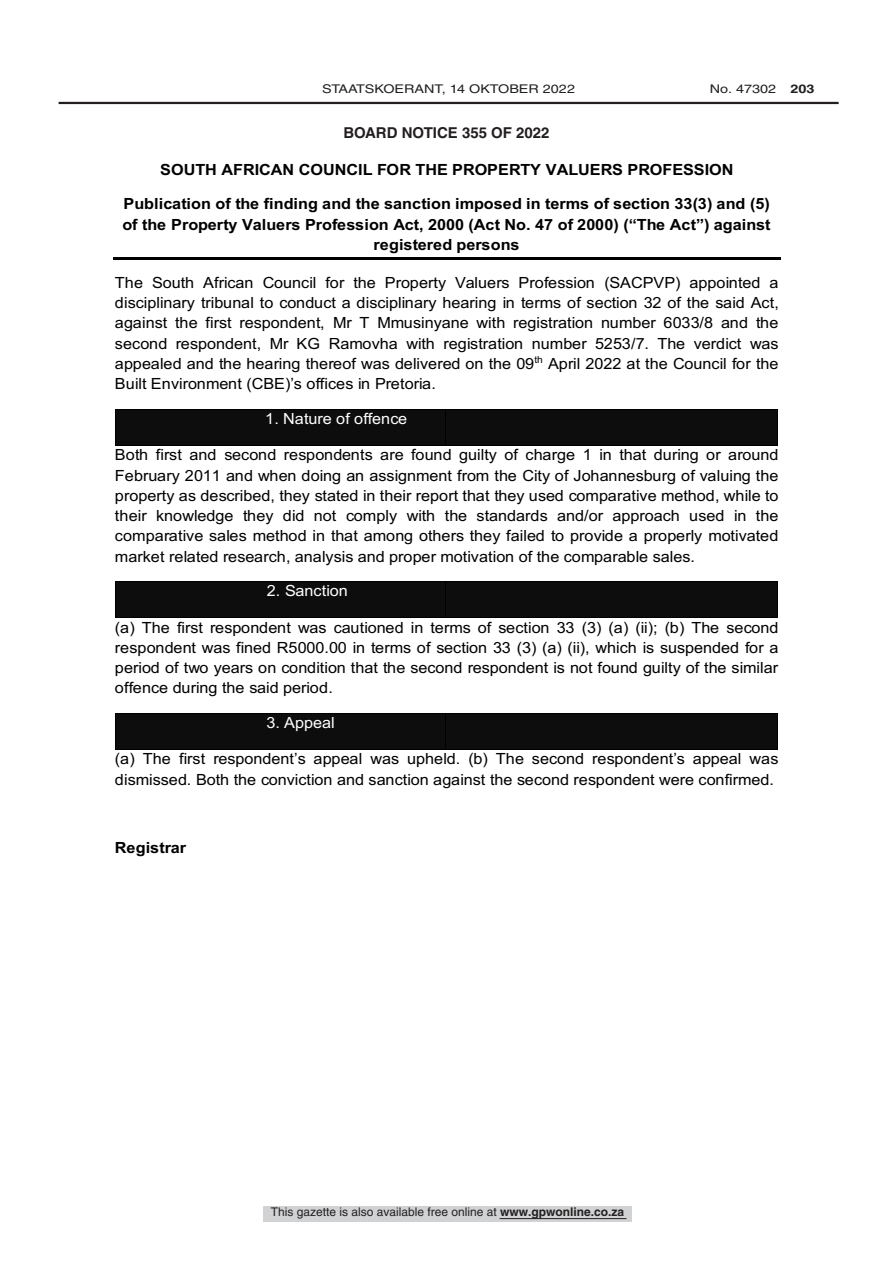
<style>
.page{position:relative;width:893px;height:1263px;background:#fff}
.page>*{position:absolute;margin:0;border:0;box-sizing:border-box;transform-origin:0 0}
.t1{font:15.45px/20.2px "Arial";color:#000;text-align:justify;scale:1.05 1}
.t2{font:700 15.45px/20.2px "Arial";color:#000;text-align:center;scale:1.05 1}
.t3{font:15.45px "Arial";color:#fff;scale:1.05 1}
.CN_SubHB_10{font:700 15px "Helvetica LT Std";color:#231f20}
.t4{font:12px "Helvetica LT Std";color:#231f20}
.t5{font:12px "Helvetica LT Std";color:#231f20;scale:1.2 1}
.s1{font-weight:700}
</style>
<div class="page">
<div style="left:263px;top:1206px;width:369px;height:16px;background:#d1d2d4"></div>
<hr style="left:500px;top:1218px;width:126px;height:1px;background:#231f20">
<hr style="left:59px;top:102px;width:780px;height:2px;background:#231f20">
<hr style="left:113px;top:257px;width:667px;height:2px;background:#000">
<div style="left:116px;top:410px;width:329px;height:35px;background:#0d0d0d"></div>
<div style="left:446px;top:410px;width:332px;height:35px;background:#0d0d0d"></div>
<hr style="left:116px;top:409px;width:329px;height:1px;background:#000">
<hr style="left:446px;top:409px;width:332px;height:1px;background:#000">
<hr style="left:115px;top:410px;width:1px;height:35px;background:#000">
<hr style="left:116px;top:445px;width:329px;height:1px;background:#000">
<hr style="left:445px;top:410px;width:1px;height:35px;background:#000">
<hr style="left:446px;top:445px;width:332px;height:1px;background:#000">
<hr style="left:778px;top:410px;width:1px;height:35px;background:#000">
<div style="left:116px;top:582px;width:329px;height:35px;background:#0d0d0d"></div>
<div style="left:446px;top:582px;width:332px;height:35px;background:#0d0d0d"></div>
<hr style="left:116px;top:581px;width:329px;height:1px;background:#000">
<hr style="left:446px;top:581px;width:332px;height:1px;background:#000">
<hr style="left:115px;top:582px;width:1px;height:35px;background:#000">
<hr style="left:116px;top:617px;width:329px;height:1px;background:#000">
<hr style="left:445px;top:582px;width:1px;height:35px;background:#000">
<hr style="left:446px;top:617px;width:332px;height:1px;background:#000">
<hr style="left:778px;top:582px;width:1px;height:35px;background:#000">
<div style="left:116px;top:714px;width:329px;height:35px;background:#0d0d0d"></div>
<div style="left:446px;top:714px;width:332px;height:35px;background:#0d0d0d"></div>
<hr style="left:116px;top:713px;width:329px;height:1px;background:#000">
<hr style="left:446px;top:713px;width:332px;height:1px;background:#000">
<hr style="left:115px;top:714px;width:1px;height:35px;background:#000">
<hr style="left:116px;top:749px;width:329px;height:1px;background:#000">
<hr style="left:445px;top:714px;width:1px;height:35px;background:#000">
<hr style="left:446px;top:749px;width:332px;height:1px;background:#000">
<hr style="left:778px;top:714px;width:1px;height:35px;background:#000">
<p class="t5" style="left:322px;top:82px;width:141px">STAATSKOERANT, 14 Okto</p>
<p class="t5" style="left:509px;top:82px;width:56px">ber 2022</p>
<p class="t5" style="left:710px;top:82px;width:89px">No. 47302 <span class="s1">203</span></p>
<p class="CN_SubHB_10" style="left:343px;top:124px;width:208px">BOARD NOTICE 355 OF 2022</p>
<p class="t2" style="left:160px;top:160px;width:548px">SOUTH AFRICAN COUNCIL FOR THE PROPERTY VALUERS PROFESSION</p>
<p class="t2" style="left:122px;top:194px;width:619px">Publication of the finding and the sanction imposed in terms of section 33(3) and (5) of the Property Valuers Profession Act, 2000 (Act No. 47 of 2000) (“The Act”) against registered persons</p>
<p class="t1" style="left:115px;top:272px;width:634px">The South African Council for the Property Valuers Profession (SACPVP) appointed a disciplinary tribunal to conduct a disciplinary hearing in terms of section 32 of the said Act, against the first respondent, Mr T Mmusinyane with registration number 6033/8 and the second respondent, Mr KG Ramovha with registration number 5253/7. The verdict was appealed and the hearing thereof was delivered on the 09<sup>th</sup> April 2022 at the Council for the Built Environment (CBE)’s offices in Pretoria.</p>
<p class="t3" style="left:265px;top:408px;width:137px">1. Nature of offence</p>
<p class="t1" style="left:115px;top:444px;width:633px">Both first and second respondents are found guilty of charge 1 in that during or around February 2011 and when doing an assignment from the City of Johannesburg of valuing the property as described, they stated in their report that they used comparative method, while to their knowledge they did not comply with the standards and/or approach used in the comparative sales method in that among others they failed to provide a properly motivated market related research, analysis and proper motivation of the comparable sales.</p>
<p class="t3" style="left:267px;top:580px;width:79px">2. Sanction</p>
<p class="t1" style="left:115px;top:617px;width:633px">(a) The first respondent was cautioned in terms of section 33 (3) (a) (ii); (b) The second respondent was fined R5000.00 in terms of section 33 (3) (a) (ii), which is suspended for a period of two years on condition that the second respondent is not found guilty of the similar offence during the said period.</p>
<p class="t3" style="left:266px;top:712px;width:67px">3. Appeal</p>
<p class="t1" style="left:115px;top:749px;width:633px">(a) The first respondent’s appeal was upheld. (b) The second respondent’s appeal was dismissed. Both the conviction and sanction against the second respondent were confirmed.</p>
<p class="t2" style="left:115px;top:838px;width:69px">Registrar</p>
<p class="t4" style="left:271px;top:1204px;width:355px">This gazette is also available free online at <span class="s1">www.gpwonline.co.za</span></p>
</div>
